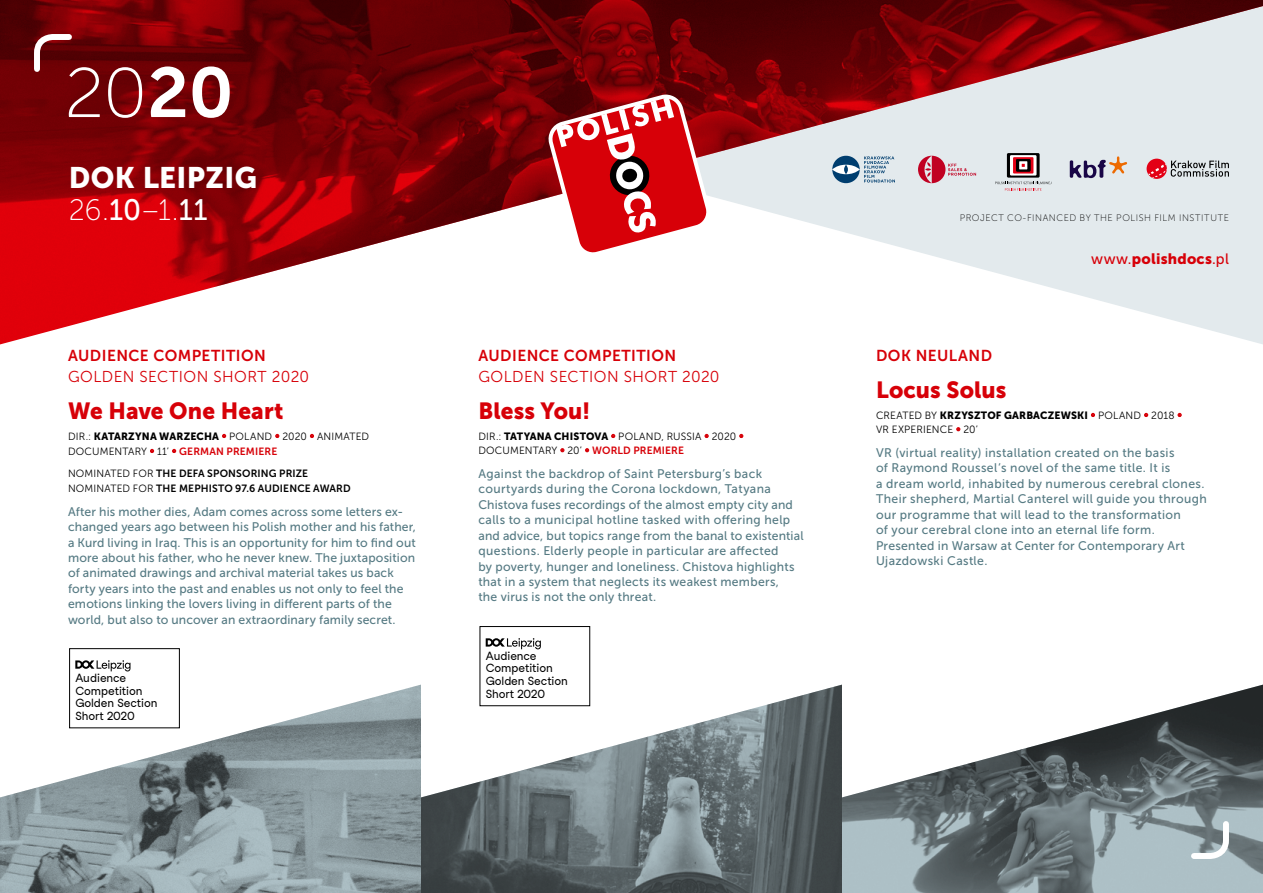
<style>
.page{position:relative;width:1263px;height:893px;background:#fff}
.page>*{position:absolute;margin:0;border:0;box-sizing:border-box;transform-origin:0 0}
.t1{font:29.55px "Museo Sans 900";letter-spacing:.015em;color:#fff}
.t2{font:29.55px "Museo Sans 100";color:#fff}
.t3{font:23.25px "Museo Sans 900";letter-spacing:.005em;color:#d70008}
.t4{font:15.75px "Museo Sans 700";letter-spacing:.03em;color:#d70008}
.t5{font:15.75px "Museo Sans 300";letter-spacing:.03em;color:#d70008}
.t6{font:15px "Museo Sans 900";letter-spacing:.015em;color:#d70008}
.t7{font:12.45px/15.5px "Museo Sans 500";letter-spacing:.02em;color:#557a83}
.t8{font:11.55px/12.9px "Studio Feixen Sans";color:#000}
.t9{font:10.5px/14.2px "Museo Sans 300";letter-spacing:.015em;color:#000}
.t10{font:10.5px/14.2px "Museo Sans 700";letter-spacing:.015em;color:#000}
.t11{font:10.5px "Museo Sans 900";letter-spacing:.015em;color:#000}
.t12{font:9.45px "Museo Sans 100";letter-spacing:.06em;color:#000}
.s1{font-family:"Museo Sans 500"}
.s2{font-family:"Museo Sans 900"}
.s3{color:#d70008}
.s4{font-family:"Museo Sans 700";color:#d70008}
.s5{font-family:"Museo Sans 300"}
.s6{font-family:"Museo Sans 300";color:#d70008}
</style>
<div class="page">
<img style="left:842px;top:685px;width:421px;height:208px">
<svg style="left:421px;top:685px;width:421px;height:208px"></svg>
<svg style="left:0;top:685px;width:421px;height:208px"></svg>
<img style="left:0;top:0;width:1263px;height:344px">
<svg style="left:611px;top:434px;width:4px;height:4px"></svg>
<svg style="left:704px;top:434px;width:5px;height:4px"></svg>
<svg style="left:739px;top:434px;width:4px;height:4px"></svg>
<svg style="left:560px;top:448px;width:4px;height:4px"></svg>
<svg style="left:585px;top:448px;width:4px;height:4px"></svg>
<svg style="left:1091px;top:413px;width:4px;height:4px"></svg>
<svg style="left:1144px;top:413px;width:4px;height:4px"></svg>
<svg style="left:1177px;top:413px;width:5px;height:4px"></svg>
<svg style="left:956px;top:427px;width:4px;height:4px"></svg>
<svg style="left:222px;top:434px;width:4px;height:4px"></svg>
<svg style="left:275px;top:434px;width:4px;height:4px"></svg>
<svg style="left:310px;top:434px;width:4px;height:4px"></svg>
<svg style="left:150px;top:449px;width:4px;height:4px"></svg>
<svg style="left:172px;top:449px;width:4px;height:4px"></svg>
<div style="left:68px;top:647px;width:113px;height:82px;background:#fff"></div>
<div style="left:69px;top:648px;width:111px;height:80px;border:1px solid #000"></div>
<svg style="left:75px;top:660px;width:55px;height:11px"></svg>
<div style="left:478px;top:625px;width:113px;height:82px;background:#fff"></div>
<div style="left:479px;top:626px;width:111px;height:80px;border:1px solid #000"></div>
<svg style="left:486px;top:638px;width:55px;height:11px"></svg>
<svg style="left:548px;top:95px;width:163px;height:161px"></svg>
<svg style="left:31px;top:31px;width:199px;height:87px"></svg>
<svg style="left:1188px;top:818px;width:44px;height:44px"></svg>
<svg style="left:832px;top:156px;width:63px;height:27px;background:#93adc0"></svg>
<div style="left:1007px;top:153px;width:32px;height:25px;background:#000"></div>
<div style="left:1010px;top:155px;width:26px;height:21px;background:#fff"></div>
<div style="left:1013px;top:157px;width:20px;height:17px;background:#e30015"></div>
<svg style="left:1016px;top:159px;width:14px;height:12px"></svg>
<div style="left:1016px;top:159px;width:14px;height:13px;border:1px solid #000"></div>
<svg style="left:1019px;top:161px;width:8px;height:8px"></svg>
<svg style="left:995px;top:182px;width:56px;height:9px"></svg>
<svg style="left:1070px;top:156px;width:57px;height:22px"></svg>
<svg style="left:1146px;top:159px;width:21px;height:20px"></svg>
<svg style="left:1148px;top:161px;width:81px;height:17px"></svg>
<svg style="left:918px;top:156px;width:58px;height:27px;background:#d798a6"></svg>
<h1 class="t1" style="left:69px;top:161px;width:190px">DOK LEIPZIG</h1>
<h1 class="t2" style="left:69px;top:194px;width:140px">26.<span class="s1">10</span>–1.<span class="s1">11</span></h1>
<p class="t4" style="left:68px;top:346px;width:199px">AUDIENCE COMPETITION</p>
<p class="t5" style="left:68px;top:368px;width:243px">GOLDEN SECTION SHORT 2020</p>
<h2 class="t3" style="left:68px;top:398px;width:217px">We Have One Heart</h2>
<p class="t9" style="left:68px;top:429px;width:303px;line-height:15px">DIR.: <span class="s2">KATARZYNA WARZECHA</span> <span class="s3">•</span> POLAND <span class="s3">•</span> 2020 <span class="s3">•</span> ANIMATED<br>DOCUMENTARY <span class="s3">•</span> 11’ <span class="s3">•</span> <span class="s4">GERMAN PREMIERE</span></p>
<p class="t10" style="left:68px;top:467px;width:284px"><span class="s5">NOMINATED FOR</span> THE DEFA SPONSORING PRIZE<br><span class="s5">NOMINATED FOR</span> THE MEPHISTO 97.6 AUDIENCE AWARD</p>
<p class="t7" style="left:68px;top:504px;width:349px">After his mother dies, Adam comes across some letters ex&shy;changed years ago between his Polish mother and his father, a Kurd living in Iraq. This is an opportunity for him to find out more about his father, who he never knew. The juxtaposition of animated drawings and archival material takes us back forty years into the past and enables us not only to feel the emotions linking the lovers living in different parts of the world, but also to uncover an extraordinary family secret.</p>
<p class="t8" style="left:75px;top:671px;width:84px">Audience<br>Competition<br>Golden Section<br>Short 2020</p>
<p class="t4" style="left:478px;top:346px;width:199px">AUDIENCE COMPETITION</p>
<p class="t5" style="left:478px;top:368px;width:243px">GOLDEN SECTION SHORT 2020</p>
<h2 class="t3" style="left:478px;top:398px;width:114px">Bless You!</h2>
<p class="t9" style="left:478px;top:429px;width:267px">DIR.: <span class="s2">TATYANA CHISTOVA</span> <span class="s3">•</span> POLAND, RUSSIA <span class="s3">•</span> 2020 <span class="s3">•<br></span>DOCUMENTARY <span class="s3">•</span> 20’ <span class="s3">•</span> <span class="s4">WORLD PREMIERE</span></p>
<p class="t7" style="left:478px;top:466px;width:327px">Against the backdrop of Saint Petersburg’s back courtyards during the Corona lockdown, Tatyana Chistova fuses recordings of the almost empty city and calls to a municipal hotline tasked with offering help and advice, but topics range from the banal to existential questions. Elderly people in particular are affected<br>by poverty, hunger and loneliness. Chistova highlights that in a system that neglects its weakest members,<br>the virus is not the only threat.</p>
<p class="t8" style="left:486px;top:649px;width:84px">Audience<br>Competition<br>Golden Section<br>Short 2020</p>
<p class="t12" style="left:960px;top:213px;width:271px">PROJECT CO‑FINANCED BY THE POLISH FILM INSTITUTE</p>
<p class="t6" style="left:1091px;top:250px;width:139px"><span class="s1">www.</span>polishdocs<span class="s1">.pl</span></p>
<p class="t4" style="left:876px;top:346px;width:118px">DOK NEULAND</p>
<h2 class="t3" style="left:876px;top:377px;width:132px">Locus Solus</h2>
<p class="t11" style="left:876px;top:409px;width:307px"><span class="s5">CREATED BY</span> KRZYSZTOF GARBACZEWSKI <span class="s6">•</span> <span class="s5">POLAND</span> <span class="s6">•</span> <span class="s5">2018</span> <span class="s6">•</span></p>
<p class="t9" style="left:876px;top:422px;width:103px">VR EXPERIENCE <span class="s3">•</span> 20’</p>
<p class="t7" style="left:876px;top:445px;width:332px">VR (virtual reality) installation created on the basis<br>of Raymond Roussel‘s novel of the same title. It is<br>a dream world, inhabited by numerous cerebral clones.<br>Their shepherd, Martial Canterel will guide you through our programme that will lead to the transformation<br>of your cerebral clone into an eternal life form.<br>Presented in Warsaw at Center for Contemporary Art Ujazdowski Castle.</p>
</div>
